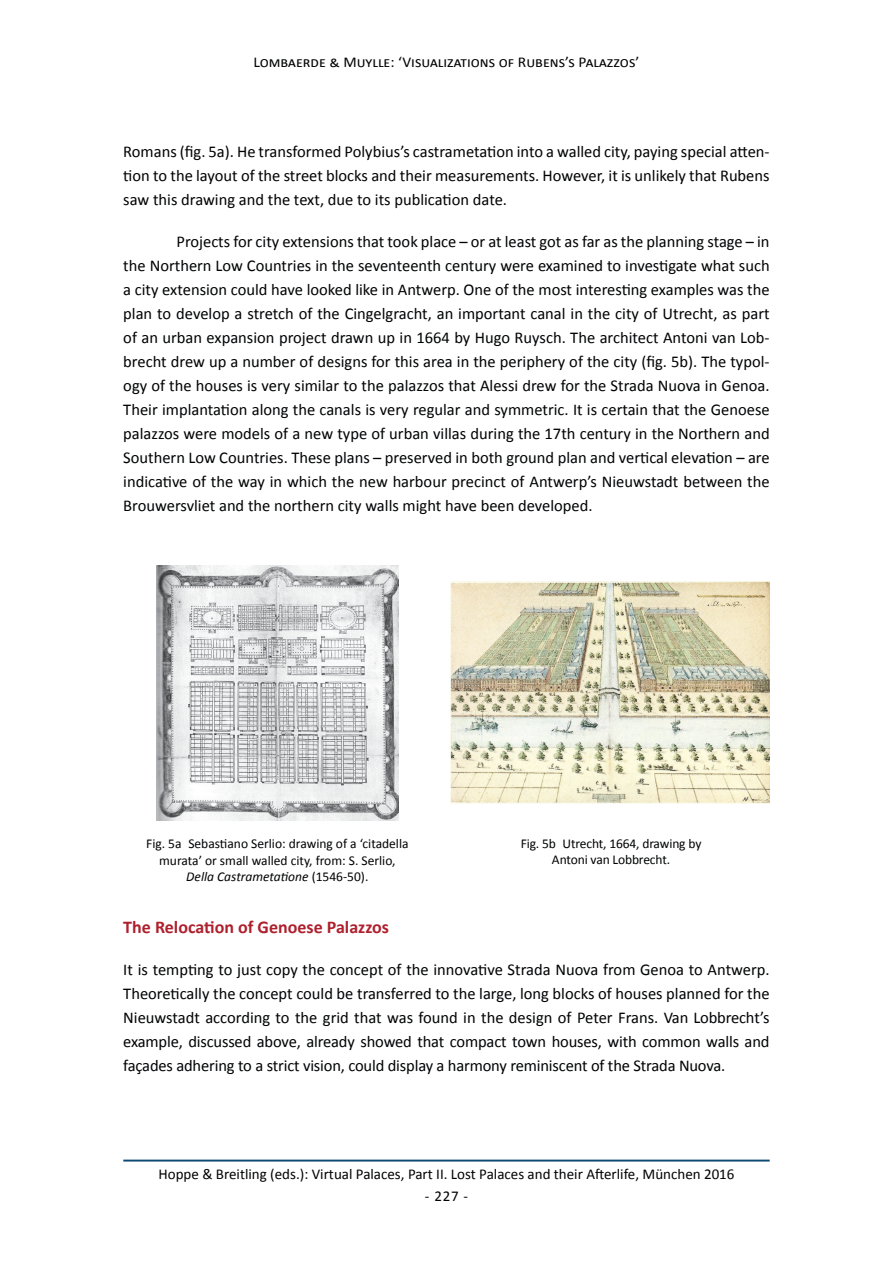
<style>
.page{position:relative;width:893px;height:1263px;background:#fff}
.page>*{position:absolute;margin:0;border:0;box-sizing:border-box;transform-origin:0 0}
.t1{font:700 18px "Calibri";color:#ae202d}
.t2{font:16.5px/24px "Calibri";color:#010203;text-align:justify}
.t3{font:15px "Calibri";color:#010203}
.t4{font:15px "Calibri";color:#010203;scale:1.04 1}
.t5{font:13.5px/16.5px "Calibri";color:#010203;text-align:center}
.s1{font-style:italic}
</style>
<div class="page">
<hr style="left:123px;top:1159px;width:647px;height:2px;background:#0c4874">
<img style="left:156px;top:565px;width:243px;height:255px">
<img style="left:450px;top:581px;width:320px;height:222px">
<p class="t4" style="left:254px;top:52px;width:372px">Lombaerde &amp; Muylle: ‘Visualizations of Rubens’s Palazzos’</p>
<p class="t2" style="left:123px;top:140px;width:648px">Romans (fig. 5a). He transformed Polybius’s castrametation into a walled city, paying special atten&shy;tion to the layout of the street blocks and their measurements. However, it is unlikely that Rubens saw this drawing and the text, due to its publication date.</p>
<p class="t2" style="left:123px;top:230px;width:648px;text-indent:53px">Projects for city extensions that took place – or at least got as far as the planning stage – in the Northern Low Countries in the seventeenth century were examined to investigate what such a city extension could have looked like in Antwerp. One of the most interesting examples was the plan to develop a stretch of the Cingelgracht, an important canal in the city of Utrecht, as part of an urban expansion project drawn up in 1664 by Hugo Ruysch. The architect Antoni van Lob&shy;brecht drew up a number of designs for this area in the periphery of the city (fig. 5b). The typol&shy;ogy of the houses is very similar to the palazzos that Alessi drew for the Strada Nuova in Genoa.<br>Their implantation along the canals is very regular and symmetric. It is certain that the Genoese palazzos were models of a new type of urban villas during the 17th century in the Northern and Southern Low Countries. These plans – preserved in both ground plan and vertical elevation – are indicative of the way in which the new harbour precinct of Antwerp’s Nieuwstadt between the Brouwersvliet and the northern city walls might have been developed.</p>
<p class="t5" style="left:146px;top:835px;width:264px">Fig. 5a Sebastiano Serlio: drawing of a ‘citadella murata’ or small walled city, from: S. Serlio,<br><span class="s1">Della Castrametatione</span> (1546-50).</p>
<p class="t5" style="left:521px;top:835px;width:182px">Fig. 5b Utrecht, 1664, drawing by<br>Antoni van Lobbrecht.</p>
<p class="t1" style="left:123px;top:915px;width:267px">The Relocation of Genoese Palazzos</p>
<p class="t2" style="left:123px;top:957px;width:648px">It is tempting to just copy the concept of the innovative Strada Nuova from Genoa to Antwerp.<br>Theoretically the concept could be transferred to the large, long blocks of houses planned for the Nieuwstadt according to the grid that was found in the design of Peter Frans. Van Lobbrecht’s example, discussed above, already showed that compact town houses, with common walls and façades adhering to a strict vision, could display a harmony reminiscent of the Strada Nuova.</p>
<p class="t3" style="left:158px;top:1164px;width:577px">Hoppe &amp; Breitling (eds.): Virtual Palaces, Part II. Lost Palaces and their Afterlife, München 2016</p>
<p class="t3" style="left:425px;top:1186px;width:45px">- 227 -</p>
</div>
